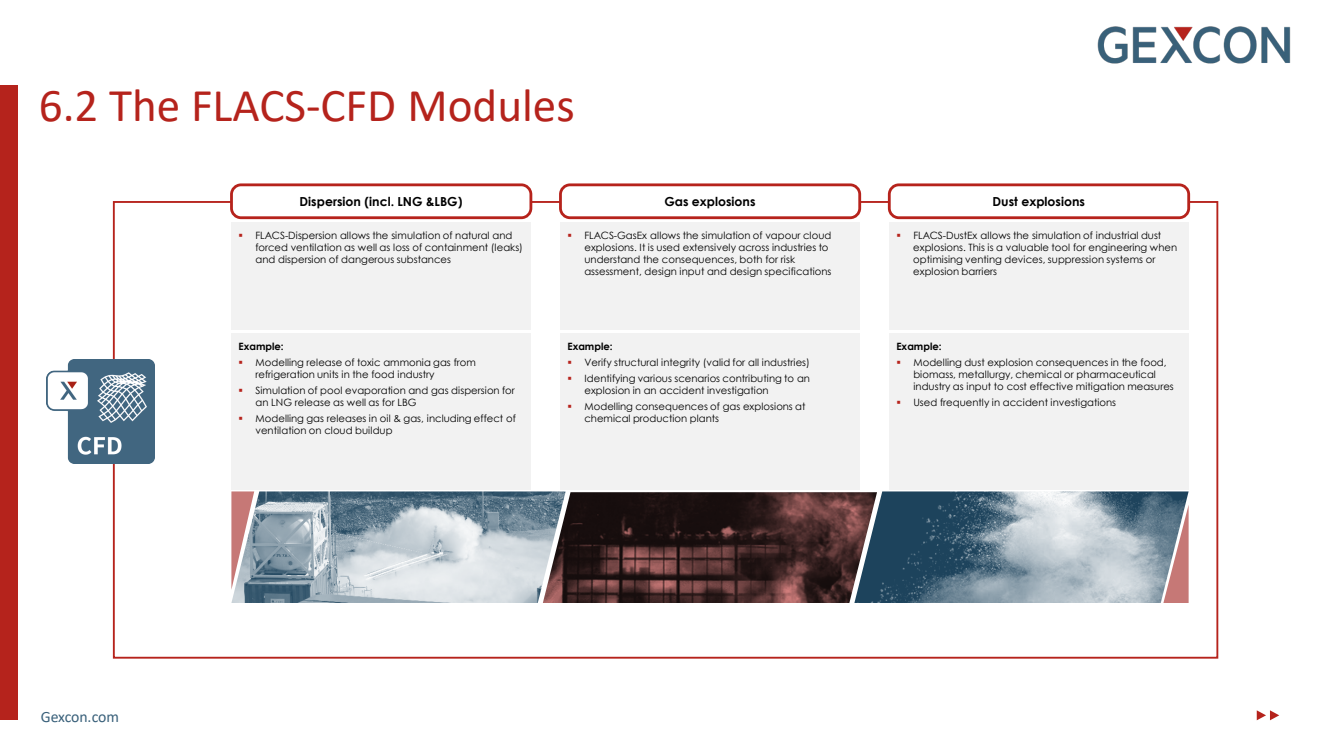
<style>
.page{position:relative;width:1324px;height:745px;background:#fff}
.page>*{position:absolute;margin:0;border:0;box-sizing:border-box;transform-origin:0 0}
.t1{font:47.12px "Calibri";color:#b5231c}
.t2{font:15.75px "Calibri";letter-spacing:-.015em;color:#39607a}
.t3{font:700 12.5px "Century Gothic";color:#000}
.t4{font:10px/12px "Century Gothic";color:#000}
.t5{font:700 10px "Century Gothic";color:#000}
.s1{color:#b6231c}
</style>
<div class="page">
<svg style="left:1256px;top:710px;width:23px;height:10px"></svg>
<div style="left:0;top:85px;width:18px;height:634px;background:#b5231c"></div>
<img style="left:1097px;top:26px;width:193px;height:38px">
<div style="left:230px;top:183px;width:302px;height:36px;border:3px solid #b6231c;border-radius:10px"></div>
<div style="left:887px;top:183px;width:302px;height:36px;background:#fff;border:3px solid #b6231c;border-radius:10px"></div>
<div style="left:559px;top:183px;width:302px;height:36px;border:3px solid #b6231c;border-radius:10px"></div>
<div style="left:889px;top:222px;width:299px;height:108px;background:#f2f2f2"></div>
<div style="left:231px;top:222px;width:299px;height:107px;background:#f2f2f2"></div>
<div style="left:560px;top:222px;width:299px;height:107px;background:#f2f2f2"></div>
<img style="left:877px;top:491px;width:311px;height:112px">
<img style="left:231px;top:491px;width:334px;height:112px">
<img style="left:543px;top:492px;width:334px;height:111px">
<svg style="left:1163px;top:504px;width:25px;height:99px;background:#a2878e"></svg>
<svg style="left:231px;top:491px;width:23px;height:98px;background:#bf9ea1"></svg>
<div style="left:231px;top:333px;width:299px;height:156px;background:#f2f2f2"></div>
<div style="left:560px;top:333px;width:299px;height:156px;background:#f2f2f2"></div>
<div style="left:889px;top:333px;width:299px;height:156px;background:#f2f2f2"></div>
<img style="left:47px;top:359px;width:108px;height:104px">
<p class="t1" style="left:39px;top:72px;width:537px">6.2 The FLACS-CFD Modules</p>
<p class="t3" style="left:299px;top:192px;width:164px">Dispersion (incl. LNG &amp;LBG)</p>
<p class="t3" style="left:664px;top:192px;width:93px">Gas explosions</p>
<p class="t3" style="left:992px;top:192px;width:94px">Dust explosions</p>
<p class="t4" style="left:913px;top:230px;width:265px;text-indent:-17px"><span class="s1">▪</span> FLACS-DustEx allows the simulation of industrial dust explosions. This is a valuable tool for engineering when optimising venting devices, suppression systems or explosion barriers</p>
<p class="t4" style="left:255px;top:229px;width:269px;text-indent:-17px"><span class="s1">▪</span> FLACS-Dispersion allows the simulation of natural and forced ventilation as well as loss of containment (leaks) and dispersion of dangerous substances</p>
<p class="t4" style="left:584px;top:229px;width:248px;text-indent:-17px"><span class="s1">▪</span> FLACS-GasEx allows the simulation of vapour cloud explosions. It is used extensively across industries to understand the consequences, both for risk assessment, design input and design specifications</p>
<h2 class="t2" style="left:41px;top:705px;width:80px">Gexcon.com</h2>
<p class="t5" style="left:238px;top:339px;width:47px">Example:</p>
<p class="t4" style="left:255px;top:356px;width:222px;text-indent:-17px"><span class="s1">▪</span> Modelling release of toxic ammonia gas from refrigeration units in the food industry</p>
<p class="t4" style="left:255px;top:384px;width:261px;text-indent:-17px"><span class="s1">▪</span> Simulation of pool evaporation and gas dispersion for an LNG release as well as for LBG</p>
<p class="t4" style="left:255px;top:411px;width:262px;text-indent:-17px"><span class="s1">▪</span> Modelling gas releases in oil &amp; gas, including effect of ventilation on cloud buildup</p>
<p class="t5" style="left:567px;top:339px;width:47px">Example:</p>
<p class="t4" style="left:567px;top:356px;width:244px"><span class="s1">▪</span> Verify structural integrity (valid for all industries)</p>
<p class="t4" style="left:584px;top:372px;width:227px;text-indent:-17px"><span class="s1">▪</span> Identifying various scenarios contributing to an explosion in an accident investigation</p>
<p class="t4" style="left:584px;top:399px;width:223px;text-indent:-17px"><span class="s1">▪</span> Modelling consequences of gas explosions at chemical production plants</p>
<p class="t5" style="left:896px;top:339px;width:47px">Example:</p>
<p class="t4" style="left:913px;top:356px;width:262px;text-indent:-17px"><span class="s1">▪</span> Modelling dust explosion consequences in the food, biomass, metallurgy, chemical or pharmaceutical industry as input to cost effective mitigation measures</p>
<p class="t4" style="left:896px;top:396px;width:221px"><span class="s1">▪</span> Used frequently in accident investigations</p>
</div>
